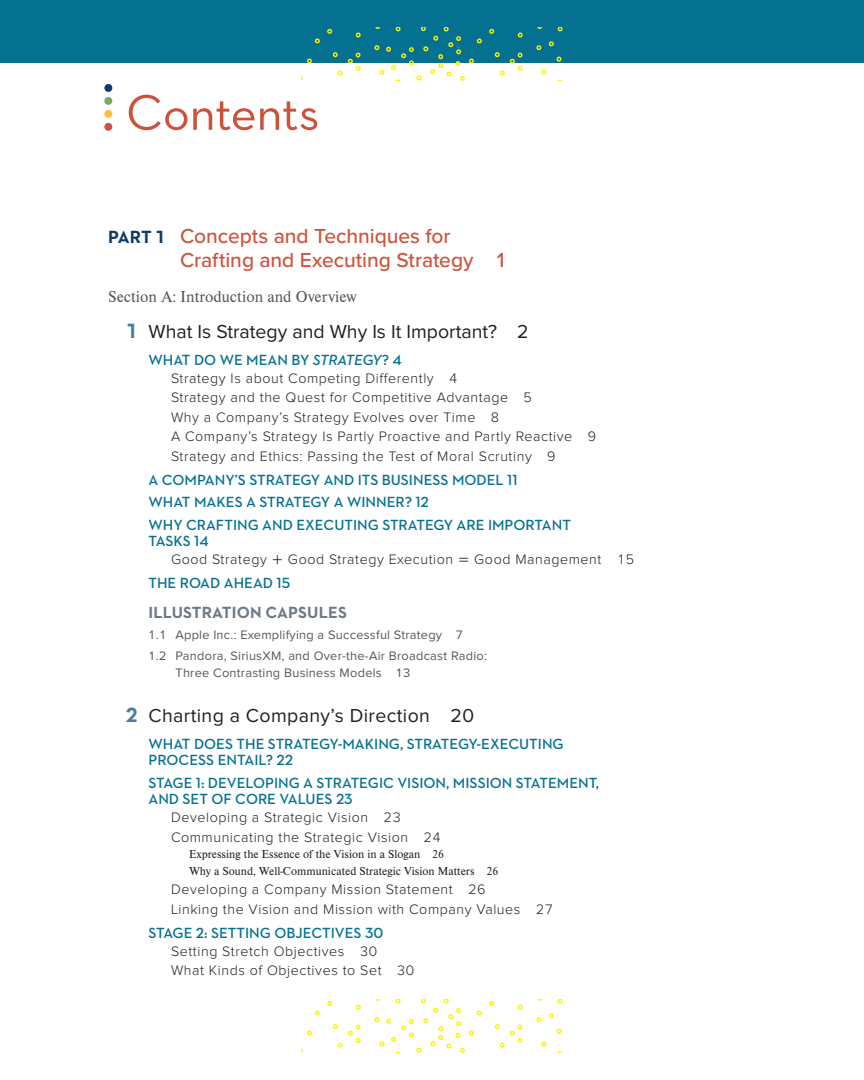
<style>
.page{position:relative;width:864px;height:1080px;background:#fff}
.page>*{position:absolute;margin:0;border:0;box-sizing:border-box;transform-origin:0 0}
.t1{font:51px "Neutraface 2 Text";letter-spacing:-.01em;color:#ce523b}
.t2{font:500 21px/24px "Proxima Nova";color:#ce523b}
.t3{font:19.5px "Proxima Nova";color:#231f20}
.t4{font:19.5px "Proxima Nova";letter-spacing:.02em;color:#231f20}
.t5{font:16.5px "Nimbus Rom DOT";color:#57585a}
.t6{font:700 16.5px "Neutraface 2 Text";letter-spacing:.01em;color:#707989}
.t7{font:600 15px/22.5px "Neutraface 2 Text";color:#057191}
.t8{font:300 14.25px/19.5px "Proxima Nova";letter-spacing:.04em;color:#231f20}
.t9{font:12.75px/21px "Proxima Nova";letter-spacing:.02em;color:#57585a}
.t10{font:12px/16.5px "Nimbus Rom DOT";color:#231f20}
.s1{font-family:"Neutraface 2 Text";font-weight:700;font-size:18px;color:#0d3b64}
.s2{font-family:"Neutraface 2 Text";font-weight:700;font-size:21px;color:#457e9f}
.s3{font-style:italic}
.s4{font-family:"Uni Math 2";font-weight:400}
</style>
<div class="page">
<div style="left:0;top:0;width:864px;height:63px;background:#057191"></div>
<svg style="left:333px;top:52px;width:28px;height:24px"></svg>
<svg style="left:356px;top:33px;width:5px;height:5px"></svg>
<svg style="left:307px;top:58px;width:5px;height:5px"></svg>
<svg style="left:315px;top:39px;width:5px;height:4px"></svg>
<svg style="left:327px;top:29px;width:5px;height:5px"></svg>
<svg style="left:495px;top:52px;width:28px;height:24px"></svg>
<svg style="left:518px;top:33px;width:5px;height:5px"></svg>
<svg style="left:489px;top:29px;width:5px;height:5px"></svg>
<svg style="left:536px;top:45px;width:5px;height:5px"></svg>
<svg style="left:541px;top:70px;width:6px;height:5px"></svg>
<svg style="left:549px;top:41px;width:5px;height:5px"></svg>
<svg style="left:556px;top:57px;width:6px;height:5px"></svg>
<svg style="left:374px;top:29px;width:108px;height:52px"></svg>
<svg style="left:333px;top:1024px;width:28px;height:24px"></svg>
<svg style="left:356px;top:1005px;width:5px;height:5px"></svg>
<svg style="left:307px;top:1030px;width:5px;height:5px"></svg>
<svg style="left:315px;top:1011px;width:5px;height:4px"></svg>
<svg style="left:327px;top:1001px;width:5px;height:5px"></svg>
<svg style="left:495px;top:1024px;width:28px;height:24px"></svg>
<svg style="left:518px;top:1005px;width:5px;height:5px"></svg>
<svg style="left:489px;top:1001px;width:5px;height:5px"></svg>
<svg style="left:536px;top:1017px;width:5px;height:5px"></svg>
<svg style="left:558px;top:999px;width:5px;height:4px"></svg>
<svg style="left:541px;top:1042px;width:6px;height:5px"></svg>
<svg style="left:549px;top:1013px;width:5px;height:5px"></svg>
<svg style="left:556px;top:1029px;width:6px;height:5px"></svg>
<svg style="left:374px;top:999px;width:108px;height:52px"></svg>
<div style="left:104px;top:84px;width:8px;height:8px;background:#0d3b64;border-radius:50%"></div>
<div style="left:104px;top:97px;width:8px;height:8px;background:#7ba96c;border-radius:50%"></div>
<div style="left:104px;top:110px;width:8px;height:8px;background:#fdbd3e;border-radius:50%"></div>
<div style="left:104px;top:123px;width:8px;height:8px;background:#ce523b;border-radius:50%"></div>
<h1 class="t1" style="left:126px;top:81px;width:195px">Contents</h1>
<h2 class="t2" style="left:180px;top:224px;width:329px;text-indent:-72px"><span class="s1">PART 1</span> Concepts and Techniques for<br>Crafting and Executing Strategy 1</h2>
<p class="t5" style="left:108px;top:287px;width:251px">Section A: Introduction and Overview</p>
<h3 class="t3" style="left:126px;top:321px;width:404px"><span class="s2">1</span> What Is Strategy and Why Is It Important? 2</h3>
<p class="t7" style="left:148px;top:348px;width:255px">WHAT DO WE MEAN BY <span class="s3">STRATEGY</span>? 4</p>
<p class="t8" style="left:171px;top:369px;width:427px">Strategy Is about Competing Differently 4<br>Strategy and the Quest for Competitive Advantage 5<br>Why a Company’s Strategy Evolves over Time 8<br>A Company’s Strategy Is Partly Proactive and Partly Reactive 9<br>Strategy and Ethics: Passing the Test of Moral Scrutiny 9</p>
<p class="t7" style="left:148px;top:468px;width:424px">A COMPANY’S STRATEGY AND ITS BUSINESS MODEL 11<br>WHAT MAKES A STRATEGY A WINNER? 12<br>WHY CRAFTING AND EXECUTING STRATEGY ARE IMPORTANT</p>
<p class="t7" style="left:148px;top:530px;width:62px">TASKS 14</p>
<p class="t8" style="left:171px;top:550px;width:465px">Good Strategy <span class="s4">+</span> Good Strategy Execution <span class="s4">=</span> Good Management 15</p>
<p class="t7" style="left:148px;top:572px;width:143px">THE ROAD AHEAD 15</p>
<p class="t6" style="left:148px;top:602px;width:200px">ILLUSTRATION CAPSULES</p>
<p class="t9" style="left:148px;top:625px;width:340px">1.1 Apple Inc.: Exemplifying a Successful Strategy 7<br>1.2 Pandora, SiriusXM, and Over-the-Air Broadcast Radio:</p>
<p class="t9" style="left:176px;top:663px;width:237px">Three Contrasting Business Models 13</p>
<h3 class="t4" style="left:126px;top:705px;width:350px"><span class="s2">2</span> Charting a Company’s Direction 20</h3>
<p class="t7" style="left:148px;top:735px;width:417px;line-height:16.5px">WHAT DOES THE STRATEGY-MAKING, STRATEGY-EXECUTING<br>PROCESS ENTAIL? 22</p>
<p class="t7" style="left:148px;top:774px;width:452px;line-height:16.5px">STAGE 1: DEVELOPING A STRATEGIC VISION, MISSION STATEMENT,<br>AND SET OF CORE VALUES 23</p>
<p class="t8" style="left:171px;top:808px;width:271px">Developing a Strategic Vision 23<br>Communicating the Strategic Vision 24</p>
<p class="t10" style="left:189px;top:847px;width:311px">Expressing the Essence of the Vision in a Slogan 26<br>Why a Sound, Well-Communicated Strategic Vision Matters 26</p>
<p class="t8" style="left:171px;top:880px;width:384px">Developing a Company Mission Statement 26<br>Linking the Vision and Mission with Company Values 27</p>
<p class="t7" style="left:148px;top:921px;width:236px">STAGE 2: SETTING OBJECTIVES 30</p>
<p class="t8" style="left:171px;top:942px;width:245px">Setting Stretch Objectives 30<br>What Kinds of Objectives to Set 30</p>
</div>
